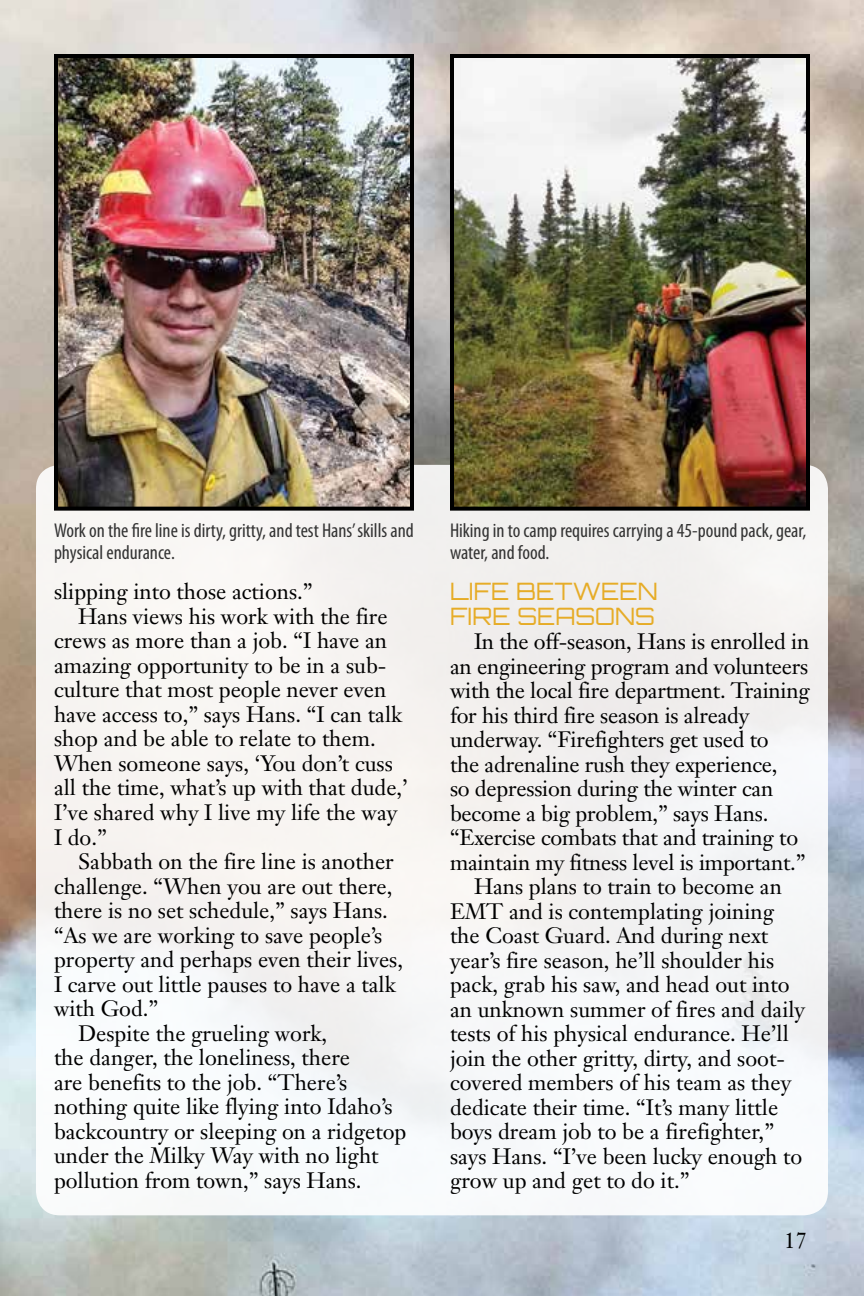
<style>
.page{position:relative;width:864px;height:1296px;background:#fff}
.page>*{position:absolute;margin:0;border:0;box-sizing:border-box;transform-origin:0 0}
.t1{font:300 24px/24.6px "Orbitron";color:#e6ac27}
.t2{font:22px "Janson Text";color:#000}
.t3{font:condensed 20px/22px "Myriad Pro";color:#333}
</style>
<div class="page">
<img style="left:0;top:0;width:864px;height:1296px">
<div style="left:36px;top:465px;width:792px;height:750px;background:#f6f5f3;border-radius:24px"></div>
<img style="left:59px;top:59px;width:350px;height:447px">
<div style="left:54px;top:54px;width:360px;height:457px;border:4px solid #000"></div>
<img style="left:455px;top:59px;width:350px;height:447px">
<div style="left:450px;top:54px;width:360px;height:457px;border:4px solid #000"></div>
<p class="t3" style="left:54px;top:520px;width:361px">Work on the fire line is dirty, gritty, and test Hans’ skills and physical endurance.</p>
<p class="t3" style="left:450px;top:520px;width:358px">Hiking in to camp requires carrying a 45-pound pack, gear, water, and food.</p>
<p class="t2" style="left:54px;top:578px;width:260px">slipping into those actions.”</p>
<p class="t2" style="left:78px;top:602px;width:311px">Hans views his work with the fire</p>
<p class="t2" style="left:54px;top:627px;width:335px">crews as more than a job. “I have an</p>
<p class="t2" style="left:54px;top:651px;width:334px">amazing opportunity to be in a sub-</p>
<p class="t2" style="left:54px;top:676px;width:334px">culture that most people never even</p>
<p class="t2" style="left:54px;top:700px;width:350px">have access to,” says Hans. “I can talk</p>
<p class="t2" style="left:54px;top:725px;width:323px">shop and be able to relate to them.</p>
<p class="t2" style="left:54px;top:749px;width:340px">When someone says, ‘You don’t cuss</p>
<p class="t2" style="left:54px;top:774px;width:355px">all the time, what’s up with that dude,’</p>
<p class="t2" style="left:54px;top:798px;width:345px">I’ve shared why I live my life the way</p>
<p class="t2" style="left:54px;top:823px;width:54px">I do.”</p>
<p class="t2" style="left:78px;top:847px;width:317px">Sabbath on the fire line is another</p>
<p class="t2" style="left:54px;top:872px;width:340px">challenge. “When you are out there,</p>
<p class="t2" style="left:54px;top:897px;width:335px">there is no set schedule,” says Hans.</p>
<p class="t2" style="left:54px;top:921px;width:330px">“As we are working to save people’s</p>
<p class="t2" style="left:54px;top:946px;width:351px">property and perhaps even their lives,</p>
<p class="t2" style="left:54px;top:970px;width:343px">I carve out little pauses to have a talk</p>
<p class="t2" style="left:54px;top:995px;width:106px">with God.”</p>
<p class="t2" style="left:78px;top:1019px;width:251px">Despite the grueling work,</p>
<p class="t2" style="left:54px;top:1044px;width:298px">the danger, the loneliness, there</p>
<p class="t2" style="left:54px;top:1068px;width:295px">are benefits to the job. “There’s</p>
<p class="t2" style="left:54px;top:1093px;width:340px">nothing quite like flying into Idaho’s</p>
<p class="t2" style="left:54px;top:1117px;width:354px">backcountry or sleeping on a ridgetop</p>
<p class="t2" style="left:54px;top:1142px;width:326px">under the Milky Way with no light</p>
<p class="t2" style="left:54px;top:1166px;width:309px">pollution from town,” says Hans.</p>
<p class="t1" style="left:450px;top:578px;width:209px">LIFE BETWEEN<br>FIRE SEASONS</p>
<p class="t2" style="left:474px;top:627px;width:337px">In the off-season, Hans is enrolled in</p>
<p class="t2" style="left:450px;top:652px;width:360px">an engineering program and volunteers</p>
<p class="t2" style="left:450px;top:676px;width:361px">with the local fire department. Training</p>
<p class="t2" style="left:450px;top:701px;width:301px">for his third fire season is already</p>
<p class="t2" style="left:450px;top:725px;width:320px">underway. “Firefighters get used to</p>
<p class="t2" style="left:450px;top:750px;width:329px">the adrenaline rush they experience,</p>
<p class="t2" style="left:450px;top:774px;width:325px">so depression during the winter can</p>
<p class="t2" style="left:450px;top:799px;width:320px">become a big problem,” says Hans.</p>
<p class="t2" style="left:450px;top:823px;width:350px">“Exercise combats that and training to</p>
<p class="t2" style="left:450px;top:848px;width:357px">maintain my fitness level is important.”</p>
<p class="t2" style="left:474px;top:872px;width:309px">Hans plans to train to become an</p>
<p class="t2" style="left:450px;top:897px;width:326px">EMT and is contemplating joining</p>
<p class="t2" style="left:450px;top:922px;width:320px">the Coast Guard. And during next</p>
<p class="t2" style="left:450px;top:946px;width:326px">year’s fire season, he’ll shoulder his</p>
<p class="t2" style="left:450px;top:971px;width:341px">pack, grab his saw, and head out into</p>
<p class="t2" style="left:450px;top:995px;width:357px">an unknown summer of fires and daily</p>
<p class="t2" style="left:450px;top:1020px;width:340px">tests of his physical endurance. He’ll</p>
<p class="t2" style="left:450px;top:1044px;width:336px">join the other gritty, dirty, and soot-</p>
<p class="t2" style="left:450px;top:1069px;width:343px">covered members of his team as they</p>
<p class="t2" style="left:450px;top:1093px;width:330px">dedicate their time. “It’s many little</p>
<p class="t2" style="left:450px;top:1118px;width:326px">boys dream job to be a firefighter,”</p>
<p class="t2" style="left:450px;top:1142px;width:354px">says Hans. “I’ve been lucky enough to</p>
<p class="t2" style="left:450px;top:1167px;width:241px">grow up and get to do it.”</p>
<p class="t2" style="left:784px;top:1226px;width:24px">17</p>
</div>
